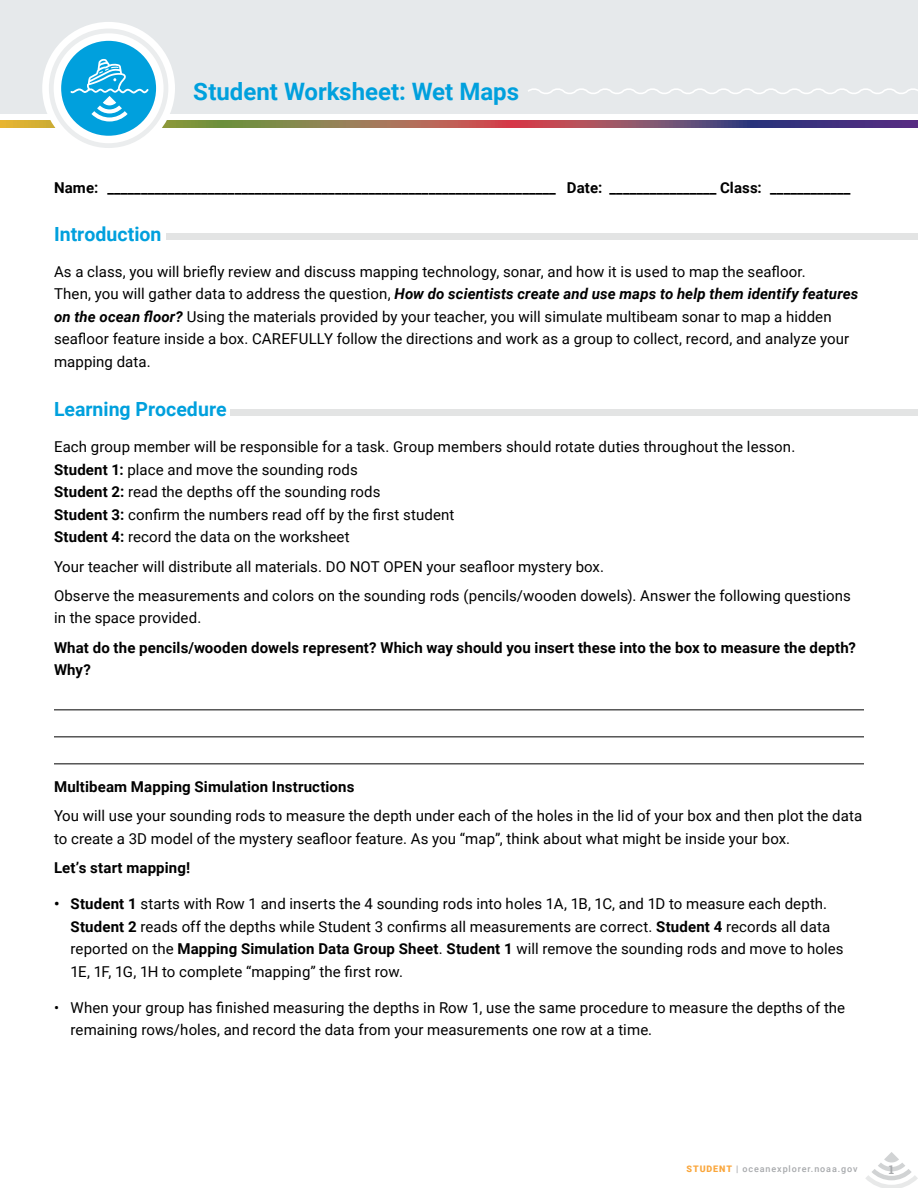
<style>
.page{position:relative;width:918px;height:1188px;background:#fff}
.page>*{position:absolute;margin:0;border:0;box-sizing:border-box;transform-origin:0 0}
.t1{font:700 24px "Roboto";color:#00a0dd}
.Body_copy{font:700 19.5px "Roboto";color:#00a0dd}
.Body_copy-2{font:15px/22.5px "Roboto";letter-spacing:.005em;color:#000}
.Body_copy-3{font:700 15px/22.5px "Roboto";letter-spacing:.01em;color:#000}
.t2{font:700 12px "Roboto Slab";color:#a7a9ac}
.t3{font:500 9px "Roboto";letter-spacing:.1em;color:#a7a9ac}
.s1{font-weight:700;font-style:italic}
.s2{font-weight:700}
.s3{font-weight:900;color:#faa63b}
</style>
<div class="page">
<div style="left:0;top:0;width:918px;height:114px;background:#e6e9eb"></div>
<svg style="left:0;top:120px;width:918px;height:8px"></svg>
<svg style="left:528px;top:88px;width:390px;height:6px"></svg>
<div style="left:42px;top:22px;width:133px;height:133px;background:#fff;border-radius:50%"></div>
<svg style="left:51px;top:31px;width:115px;height:115px"></svg>
<div style="left:49px;top:29px;width:119px;height:119px;border:5px solid #ebedee;border-radius:50%"></div>
<div style="left:61px;top:41px;width:95px;height:95px;background:#00a0dd;border-radius:50%"></div>
<hr style="left:54px;top:709px;width:810px;height:1px;background:#000">
<hr style="left:54px;top:736px;width:810px;height:1px;background:#000">
<hr style="left:54px;top:763px;width:810px;height:1px;background:#000">
<div style="left:167px;top:233px;width:751px;height:7px;background:#e3e4e4"></div>
<svg style="left:865px;top:1152px;width:53px;height:36px"></svg>
<svg style="left:70px;top:59px;width:79px;height:63px"></svg>
<div style="left:230px;top:409px;width:688px;height:7px;background:#e3e4e4"></div>
<p class="t1" style="left:193px;top:75px;width:327px">Student Worksheet: Wet Maps</p>
<p class="Body_copy-3" style="left:54px;top:175px;width:798px">Name: ___________________________________________________________________ Date: ________________ Class: ____________</p>
<p class="Body_copy" style="left:54px;top:220px;width:109px">Introduction</p>
<p class="Body_copy-2" style="left:54px;top:260px;width:806px">As a class, you will briefly review and discuss mapping technology, sonar, and how it is used to map the seafloor.<br>Then, you will gather data to address the question, <span class="s1">How do scientists create and use maps to help them identify features on the ocean floor?</span> Using the materials provided by your teacher, you will simulate multibeam sonar to map a hidden seafloor feature inside a box. CAREFULLY follow the directions and work as a group to collect, record, and analyze your mapping data.</p>
<p class="Body_copy" style="left:54px;top:396px;width:174px">Learning Procedure</p>
<p class="Body_copy-2" style="left:54px;top:435px;width:743px">Each group member will be responsible for a task. Group members should rotate duties throughout the lesson.</p>
<p class="Body_copy-2" style="left:54px;top:458px;width:402px"><span class="s2">Student 1:</span> place and move the sounding rods<br><span class="s2">Student 2:</span> read the depths off the sounding rods<br><span class="s2">Student 3:</span> confirm the numbers read off by the first student <span class="s2">Student 4:</span> record the data on the worksheet</p>
<p class="Body_copy-2" style="left:54px;top:554px;width:552px">Your teacher will distribute all materials. DO NOT OPEN your seafloor mystery box.</p>
<p class="Body_copy-2" style="left:54px;top:584px;width:798px">Observe the measurements and colors on the sounding rods (pencils/wooden dowels). Answer the following questions in the space provided.</p>
<p class="Body_copy-3" style="left:54px;top:635px;width:803px">What do the pencils/wooden dowels represent? Which way should you insert these into the box to measure the depth?<br>Why?</p>
<p class="Body_copy-3" style="left:54px;top:775px;width:302px">Multibeam Mapping Simulation Instructions</p>
<p class="Body_copy-2" style="left:54px;top:804px;width:810px">You will use your sounding rods to measure the depth under each of the holes in the lid of your box and then plot the data to create a 3D model of the mystery seafloor feature. As you “map”, think about what might be inside your box.</p>
<p class="Body_copy-3" style="left:54px;top:856px;width:138px">Let’s start mapping!</p>
<p class="Body_copy-2" style="left:70px;top:892px;width:775px;text-indent:-16px"><span class="s2">• Student 1</span> starts with Row 1 and inserts the 4 sounding rods into holes 1A, 1B, 1C, and 1D to measure each depth.<br><span class="s2">Student 2</span> reads off the depths while Student 3 confirms all measurements are correct. <span class="s2">Student 4</span> records all data reported on the <span class="s2">Mapping Simulation Data Group Sheet</span>. <span class="s2">Student 1</span> will remove the sounding rods and move to holes 1E, 1F, 1G, 1H to complete “mapping” the first row.</p>
<p class="Body_copy-2" style="left:70px;top:995px;width:776px;text-indent:-16px">• When your group has finished measuring the depths in Row 1, use the same procedure to measure the depths of the remaining rows/holes, and record the data from your measurements one row at a time.</p>
<p class="t3" style="left:687px;top:1162px;width:173px"><span class="s3">STUDENT</span> | oceanexplorer.noaa.gov</p>
<p class="t2" style="left:889px;top:1161px;width:7px">1</p>
</div>
